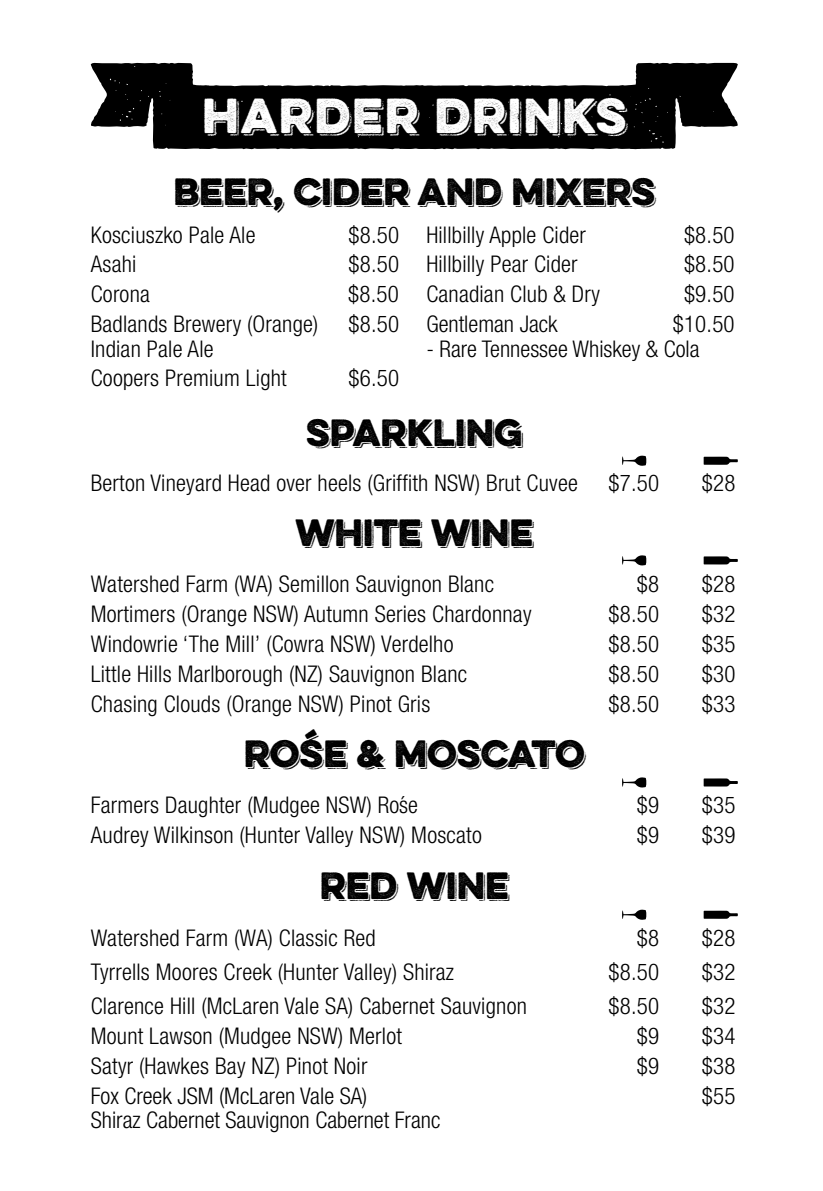
<style>
.page{position:relative;width:823px;height:1191px;background:#fff}
.page>*{position:absolute;margin:0;border:0;box-sizing:border-box;transform-origin:0 0}
.t1{font:700 44px "Eveleth Dot";letter-spacing:.04em;color:#fff}
.t2{font:34px "Eveleth Shadow";color:#000}
.t3{font:700 34px "Eveleth Dot";color:#000}
.Menu_descriptor_-_wi{font:300 condensed 23px "Helvetica Neue LT";letter-spacing:.01em;color:#000}
.Menu_descriptor{font:300 condensed 23px "Helvetica Neue LT";letter-spacing:.01em;color:#000}
</style>
<div class="page">
<svg style="left:91px;top:63px;width:646px;height:86px"></svg>
<svg style="left:703px;top:556px;width:34px;height:8px"></svg>
<svg style="left:703px;top:456px;width:34px;height:9px"></svg>
<svg style="left:703px;top:910px;width:34px;height:9px"></svg>
<svg style="left:703px;top:778px;width:34px;height:8px"></svg>
<svg style="left:622px;top:555px;width:24px;height:10px"></svg>
<svg style="left:622px;top:455px;width:24px;height:11px"></svg>
<svg style="left:622px;top:909px;width:24px;height:11px"></svg>
<svg style="left:622px;top:777px;width:24px;height:10px"></svg>
<p class="t1" style="left:202px;top:82px;width:426px">HARDER DRINKS</p>
<p class="t3" style="left:173px;top:166px;width:483px">BEER, CIDER AND MIXERS</p>
<p class="t2" style="left:173px;top:172px;width:237px">BEER CIDER</p>
<p class="Menu_descriptor" style="left:91px;top:221px;width:166px">Kosciuszko Pale Ale</p>
<p class="Menu_descriptor" style="left:348px;top:221px;width:52px">$8.50</p>
<p class="Menu_descriptor" style="left:91px;top:251px;width:47px">Asahi</p>
<p class="Menu_descriptor" style="left:348px;top:251px;width:52px">$8.50</p>
<p class="Menu_descriptor" style="left:91px;top:281px;width:61px">Corona</p>
<p class="Menu_descriptor" style="left:348px;top:281px;width:52px">$8.50</p>
<p class="Menu_descriptor" style="left:91px;top:310px;width:229px">Badlands Brewery (Orange)</p>
<p class="Menu_descriptor" style="left:348px;top:310px;width:52px">$8.50</p>
<p class="Menu_descriptor" style="left:91px;top:335px;width:124px">Indian Pale Ale</p>
<p class="Menu_descriptor" style="left:91px;top:365px;width:197px">Coopers Premium Light</p>
<p class="Menu_descriptor" style="left:348px;top:365px;width:52px">$6.50</p>
<p class="Menu_descriptor" style="left:426px;top:221px;width:161px">Hillbilly Apple Cider</p>
<p class="Menu_descriptor" style="left:683px;top:221px;width:52px">$8.50</p>
<p class="Menu_descriptor" style="left:426px;top:251px;width:153px">Hillbilly Pear Cider</p>
<p class="Menu_descriptor" style="left:683px;top:251px;width:52px">$8.50</p>
<p class="Menu_descriptor" style="left:426px;top:281px;width:175px">Canadian Club &amp; Dry</p>
<p class="Menu_descriptor" style="left:683px;top:281px;width:52px">$9.50</p>
<p class="Menu_descriptor" style="left:426px;top:310px;width:133px">Gentleman Jack</p>
<p class="Menu_descriptor" style="left:672px;top:310px;width:63px">$10.50</p>
<p class="Menu_descriptor" style="left:426px;top:335px;width:274px">- Rare Tennessee Whiskey &amp; Cola</p>
<p class="t2" style="left:306px;top:412px;width:218px">SPARKLING</p>
<p class="Menu_descriptor_-_wi" style="left:91px;top:469px;width:488px">Berton Vineyard Head over heels (Griffith NSW) Brut Cuvee</p>
<p class="Menu_descriptor_-_wi" style="left:608px;top:469px;width:52px">$7.50</p>
<p class="Menu_descriptor_-_wi" style="left:701px;top:469px;width:35px">$28</p>
<p class="t2" style="left:295px;top:512px;width:239px">WHITE WINE</p>
<p class="Menu_descriptor_-_wi" style="left:91px;top:570px;width:404px">Watershed Farm (WA) Semillon Sauvignon Blanc</p>
<p class="Menu_descriptor_-_wi" style="left:636px;top:570px;width:24px">$8</p>
<p class="Menu_descriptor_-_wi" style="left:701px;top:570px;width:35px">$28</p>
<p class="Menu_descriptor_-_wi" style="left:91px;top:600px;width:442px">Mortimers (Orange NSW) Autumn Series Chardonnay</p>
<p class="Menu_descriptor_-_wi" style="left:608px;top:600px;width:52px">$8.50</p>
<p class="Menu_descriptor_-_wi" style="left:701px;top:600px;width:35px">$32</p>
<p class="Menu_descriptor_-_wi" style="left:91px;top:630px;width:364px">Windowrie ‘The Mill’ (Cowra NSW) Verdelho</p>
<p class="Menu_descriptor_-_wi" style="left:608px;top:630px;width:52px">$8.50</p>
<p class="Menu_descriptor_-_wi" style="left:701px;top:630px;width:35px">$35</p>
<p class="Menu_descriptor_-_wi" style="left:91px;top:660px;width:378px">Little Hills Marlborough (NZ) Sauvignon Blanc</p>
<p class="Menu_descriptor_-_wi" style="left:608px;top:660px;width:52px">$8.50</p>
<p class="Menu_descriptor_-_wi" style="left:701px;top:660px;width:35px">$30</p>
<p class="Menu_descriptor_-_wi" style="left:91px;top:690px;width:341px">Chasing Clouds (Orange NSW) Pinot Gris</p>
<p class="Menu_descriptor_-_wi" style="left:608px;top:690px;width:52px">$8.50</p>
<p class="Menu_descriptor_-_wi" style="left:701px;top:690px;width:35px">$33</p>
<p class="t3" style="left:244px;top:727px;width:342px">ROŚE &amp; MOSCATO</p>
<p class="Menu_descriptor_-_wi" style="left:91px;top:791px;width:328px">Farmers Daughter (Mudgee NSW) Ro´se</p>
<p class="Menu_descriptor_-_wi" style="left:636px;top:791px;width:24px">$9</p>
<p class="Menu_descriptor_-_wi" style="left:701px;top:791px;width:35px">$35</p>
<p class="Menu_descriptor_-_wi" style="left:91px;top:821px;width:392px">Audrey Wilkinson (Hunter Valley NSW) Moscato</p>
<p class="Menu_descriptor_-_wi" style="left:636px;top:821px;width:24px">$9</p>
<p class="Menu_descriptor_-_wi" style="left:701px;top:821px;width:35px">$39</p>
<p class="t2" style="left:319px;top:865px;width:191px">RED WINE</p>
<p class="Menu_descriptor_-_wi" style="left:91px;top:924px;width:286px">Watershed Farm (WA) Classic Red</p>
<p class="Menu_descriptor_-_wi" style="left:636px;top:924px;width:24px">$8</p>
<p class="Menu_descriptor_-_wi" style="left:701px;top:924px;width:35px">$28</p>
<p class="Menu_descriptor_-_wi" style="left:91px;top:958px;width:364px">Tyrrells Moores Creek (Hunter Valley) Shiraz</p>
<p class="Menu_descriptor_-_wi" style="left:608px;top:958px;width:52px">$8.50</p>
<p class="Menu_descriptor_-_wi" style="left:701px;top:958px;width:35px">$32</p>
<p class="Menu_descriptor_-_wi" style="left:91px;top:993px;width:437px">Clarence Hill (McLaren Vale SA) Cabernet Sauvignon</p>
<p class="Menu_descriptor_-_wi" style="left:608px;top:993px;width:52px">$8.50</p>
<p class="Menu_descriptor_-_wi" style="left:701px;top:993px;width:35px">$32</p>
<p class="Menu_descriptor_-_wi" style="left:91px;top:1023px;width:312px">Mount Lawson (Mudgee NSW) Merlot</p>
<p class="Menu_descriptor_-_wi" style="left:636px;top:1023px;width:24px">$9</p>
<p class="Menu_descriptor_-_wi" style="left:701px;top:1023px;width:35px">$34</p>
<p class="Menu_descriptor_-_wi" style="left:91px;top:1053px;width:278px">Satyr (Hawkes Bay NZ) Pinot Noir</p>
<p class="Menu_descriptor_-_wi" style="left:636px;top:1053px;width:24px">$9</p>
<p class="Menu_descriptor_-_wi" style="left:701px;top:1053px;width:35px">$38</p>
<p class="Menu_descriptor_-_wi" style="left:91px;top:1083px;width:278px">Fox Creek JSM (McLaren Vale SA)</p>
<p class="Menu_descriptor_-_wi" style="left:701px;top:1083px;width:35px">$55</p>
<p class="Menu_descriptor_-_wi" style="left:91px;top:1107px;width:351px">Shiraz Cabernet Sauvignon Cabernet Franc</p>
</div>
